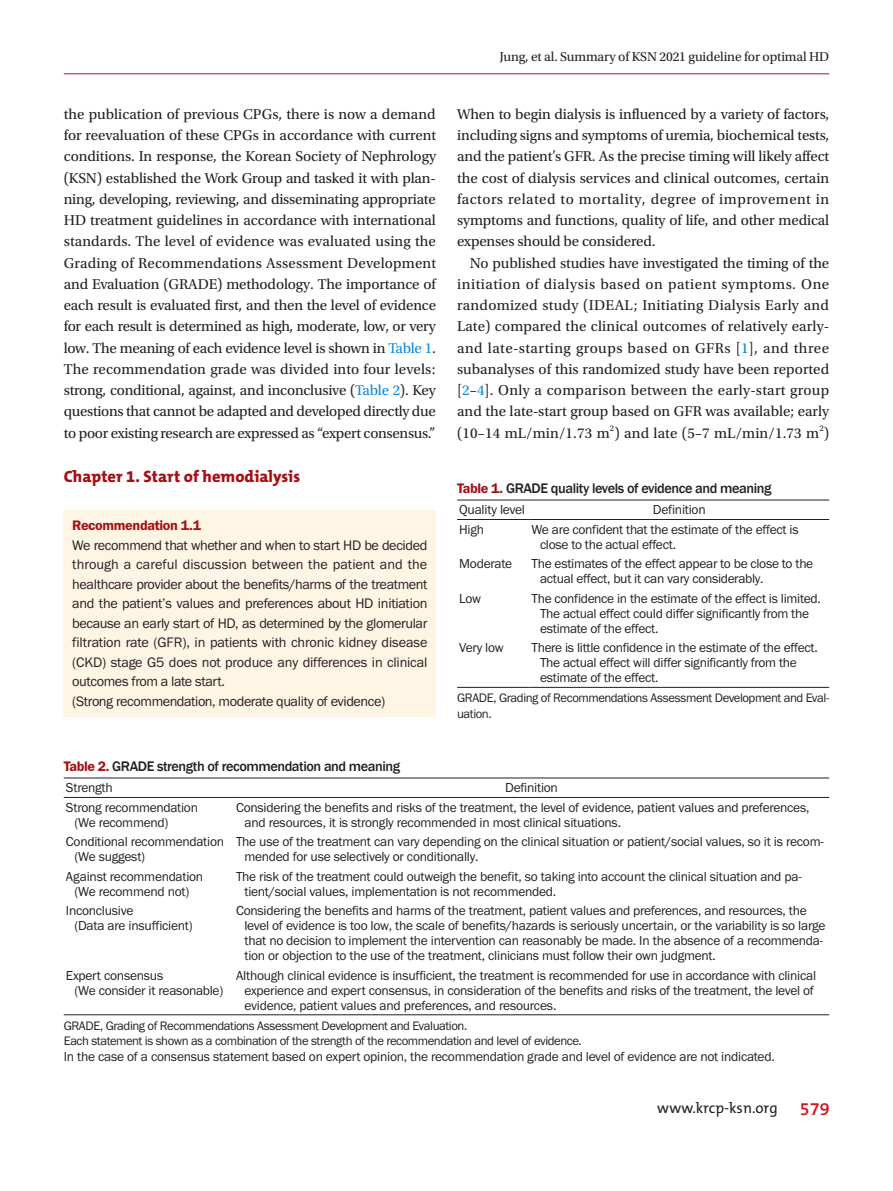
<style>
.page{position:relative;width:893px;height:1191px;background:#fff}
.page>*{position:absolute;margin:0;border:0;box-sizing:border-box;transform-origin:0 0}
.body-title{font:800 16.5px "The Mix B W8";color:#a70e12}
.body{font:15px/21.3px "Utopia Std";letter-spacing:-.01em;color:#231f20;text-align:justify}
.t1{font:15px "The Mix B W5 Plain";color:#231f20}
.abstract{font:14.25px/19.5px "Franklin Gothic FS";letter-spacing:-.025em;color:#231f20;text-align:justify}
.table-caption{font:500 14.25px "Franklin Gothic";letter-spacing:-.03em;color:#231f20}
.Recommendation{font:600 14.25px "Franklin Gothic FS";letter-spacing:-.025em;color:#a70e12}
.tbody{font:13.5px/15px "Franklin Gothic FS";letter-spacing:-.02em;color:#231f20}
.t2{font:13.5px "Utopia Std";letter-spacing:-.01em;color:#231f20}
.table-wrap-foot{font:12.75px/15.3px "Franklin Gothic FS";letter-spacing:-.035em;color:#231f20}
.body-2{font:8.7px "Utopia Std";color:#231f20}
.s1{color:#0b88de}
.s2{font-family:"Franklin Gothic FS";font-weight:600;color:#a70e12}
.s3{font-family:"The Mix B W6";font-weight:600;font-size:18px;color:#d1161e}
</style>
<div class="page">
<div style="left:64px;top:509px;width:372px;height:207px;background:#fef5e5"></div>
<hr style="left:457px;top:687px;width:72px;height:1px;background:#231f20">
<hr style="left:529px;top:687px;width:300px;height:1px;background:#231f20">
<hr style="left:457px;top:500px;width:72px;height:1px;background:#231f20">
<hr style="left:529px;top:500px;width:300px;height:1px;background:#231f20">
<hr style="left:457px;top:519px;width:72px;height:1px;background:#231f20">
<hr style="left:529px;top:519px;width:300px;height:1px;background:#231f20">
<hr style="left:64px;top:1014px;width:170px;height:1px;background:#231f20">
<hr style="left:234px;top:1014px;width:595px;height:1px;background:#231f20">
<hr style="left:64px;top:777px;width:170px;height:1px;background:#231f20">
<hr style="left:234px;top:777px;width:595px;height:1px;background:#231f20">
<hr style="left:64px;top:797px;width:170px;height:1px;background:#231f20">
<hr style="left:234px;top:797px;width:595px;height:1px;background:#231f20">
<hr style="left:64px;top:73px;width:765px;height:1px;background:#a11d21">
<p class="body" style="left:64px;top:103px;width:374px">the publication of previous CPGs, there is now a demand for reevaluation of these CPGs in accordance with current conditions. In response, the Korean Society of Nephrology (KSN) established the Work Group and tasked it with plan&shy;ning, developing, reviewing, and disseminating appropriate HD treatment guidelines in accordance with international standards. The level of evidence was evaluated using the Grading of Recommendations Assessment Development and Evaluation (GRADE) methodology. The importance of each result is evaluated first, and then the level of evidence for each result is determined as high, moderate, low, or very low. The meaning of each evidence level is shown in <span class="s1">Table 1</span>.<br>The recommendation grade was divided into four levels: strong, conditional, against, and inconclusive (<span class="s1">Table 2</span>). Key questions that cannot be adapted and developed directly due to poor existing research are expressed as “expert consensus.”</p>
<p class="body-title" style="left:64px;top:465px;width:238px">Chapter 1. Start of hemodialysis</p>
<p class="Recommendation" style="left:72px;top:517px;width:130px">Recommendation 1.1</p>
<p class="abstract" style="left:72px;top:535px;width:357px">We recommend that whether and when to start HD be decided through a careful discussion between the patient and the healthcare provider about the benefits/harms of the treatment and the patient’s values and preferences about HD initiation because an early start of HD, as determined by the glomerular filtration rate (GFR), in patients with chronic kidney disease (CKD) stage G5 does not produce any differences in clinical outcomes from a late start.</p>
<p class="abstract" style="left:72px;top:691px;width:314px">(Strong recommendation, moderate quality of evidence)</p>
<p class="t2" style="left:500px;top:50px;width:331px">Jung, et al. Summary of KSN 2021 guideline for optimal HD</p>
<p class="body" style="left:457px;top:103px;width:374px">When to begin dialysis is influenced by a variety of factors, including signs and symptoms of uremia, biochemical tests, and the patient’s GFR. As the precise timing will likely affect the cost of dialysis services and clinical outcomes, certain factors related to mortality, degree of improvement in symptoms and functions, quality of life, and other medical expenses should be considered.</p>
<p class="body" style="left:457px;top:252px;width:374px;text-indent:13px">No published studies have investigated the timing of the initiation of dialysis based on patient symptoms. One randomized study (IDEAL; Initiating Dialysis Early and Late) compared the clinical outcomes of relatively early&shy;and late-starting groups based on GFRs [<span class="s1">1</span>], and three subanalyses of this randomized study have been reported [<span class="s1">2</span>–<span class="s1">4</span>]. Only a comparison between the early-start group and the late-start group based on GFR was available; early (10–14 mL/min/1.73 m ) and late (5–7 mL/min/1.73 m )</p>
<p class="body-2" style="left:610px;top:423px;width:6px">2</p>
<p class="body-2" style="left:819px;top:423px;width:6px">2</p>
<p class="table-caption" style="left:457px;top:479px;width:316px"><span class="s2">Table 1.</span> GRADE quality levels of evidence and meaning</p>
<p class="tbody" style="left:459px;top:502px;width:67px">Quality level</p>
<p class="tbody" style="left:653px;top:502px;width:54px">Definition</p>
<p class="tbody" style="left:459px;top:522px;width:26px">High</p>
<p class="tbody" style="left:540px;top:522px;width:260px;text-indent:-9px">We are confident that the estimate of the effect is close to the actual effect.</p>
<p class="tbody" style="left:459px;top:556px;width:54px">Moderate</p>
<p class="tbody" style="left:540px;top:556px;width:275px;text-indent:-9px">The estimates of the effect appear to be close to the actual effect, but it can vary considerably.</p>
<p class="tbody" style="left:459px;top:591px;width:23px">Low</p>
<p class="tbody" style="left:540px;top:591px;width:282px;text-indent:-9px">The confidence in the estimate of the effect is limited.<br>The actual effect could differ significantly from the estimate of the effect.</p>
<p class="tbody" style="left:459px;top:640px;width:46px">Very low</p>
<p class="tbody" style="left:540px;top:640px;width:279px;text-indent:-9px">There is little confidence in the estimate of the effect.<br>The actual effect will differ significantly from the estimate of the effect.</p>
<p class="table-wrap-foot" style="left:457px;top:691px;width:374px">GRADE, Grading of Recommendations Assessment Development and Eval&shy;uation.</p>
<p class="table-caption" style="left:64px;top:757px;width:338px"><span class="s2">Table 2.</span> GRADE strength of recommendation and meaning</p>
<p class="tbody" style="left:66px;top:780px;width:48px">Strength</p>
<p class="tbody" style="left:505px;top:780px;width:54px">Definition</p>
<p class="tbody" style="left:74px;top:800px;width:125px;text-indent:-9px">Strong recommendation (We recommend)</p>
<p class="tbody" style="left:244px;top:800px;width:567px;text-indent:-9px">Considering the benefits and risks of the treatment, the level of evidence, patient values and preferences, and resources, it is strongly recommended in most clinical situations.</p>
<p class="tbody" style="left:74px;top:834px;width:151px;text-indent:-9px">Conditional recommendation (We suggest)</p>
<p class="tbody" style="left:244px;top:834px;width:581px;text-indent:-9px">The use of the treatment can vary depending on the clinical situation or patient/social values, so it is recom&shy;mended for use selectively or conditionally.</p>
<p class="tbody" style="left:66px;top:868px;width:139px;text-align:center">Against recommendation (We recommend not)</p>
<p class="tbody" style="left:244px;top:868px;width:559px;text-indent:-9px">The risk of the treatment could outweigh the benefit, so taking into account the clinical situation and pa&shy;tient/social values, implementation is not recommended.</p>
<p class="tbody" style="left:74px;top:903px;width:120px;text-indent:-9px">Inconclusive<br>(Data are insufficient)</p>
<p class="tbody" style="left:244px;top:903px;width:582px;text-indent:-9px">Considering the benefits and harms of the treatment, patient values and preferences, and resources, the level of evidence is too low, the scale of benefits/hazards is seriously uncertain, or the variability is so large that no decision to implement the intervention can reasonably be made. In the absence of a recommenda&shy;tion or objection to the use of the treatment, clinicians must follow their own judgment.</p>
<p class="tbody" style="left:74px;top:967px;width:150px;text-indent:-9px">Expert consensus<br>(We consider it reasonable)</p>
<p class="tbody" style="left:244px;top:967px;width:573px;text-indent:-9px">Although clinical evidence is insufficient, the treatment is recommended for use in accordance with clinical experience and expert consensus, in consideration of the benefits and risks of the treatment, the level of evidence, patient values and preferences, and resources.</p>
<p class="table-wrap-foot" style="left:64px;top:1018px;width:405px">GRADE, Grading of Recommendations Assessment Development and Evaluation.</p>
<p class="table-wrap-foot" style="left:64px;top:1033px;width:519px">Each statement is shown as a combination of the strength of the recommendation and level of evidence.</p>
<p class="tbody" style="left:64px;top:1049px;width:713px">In the case of a consensus statement based on expert opinion, the recommendation grade and level of evidence are not indicated.</p>
<p class="t1" style="left:657px;top:1098px;width:174px">www.krcp-ksn.org <span class="s3">579</span></p>
</div>
